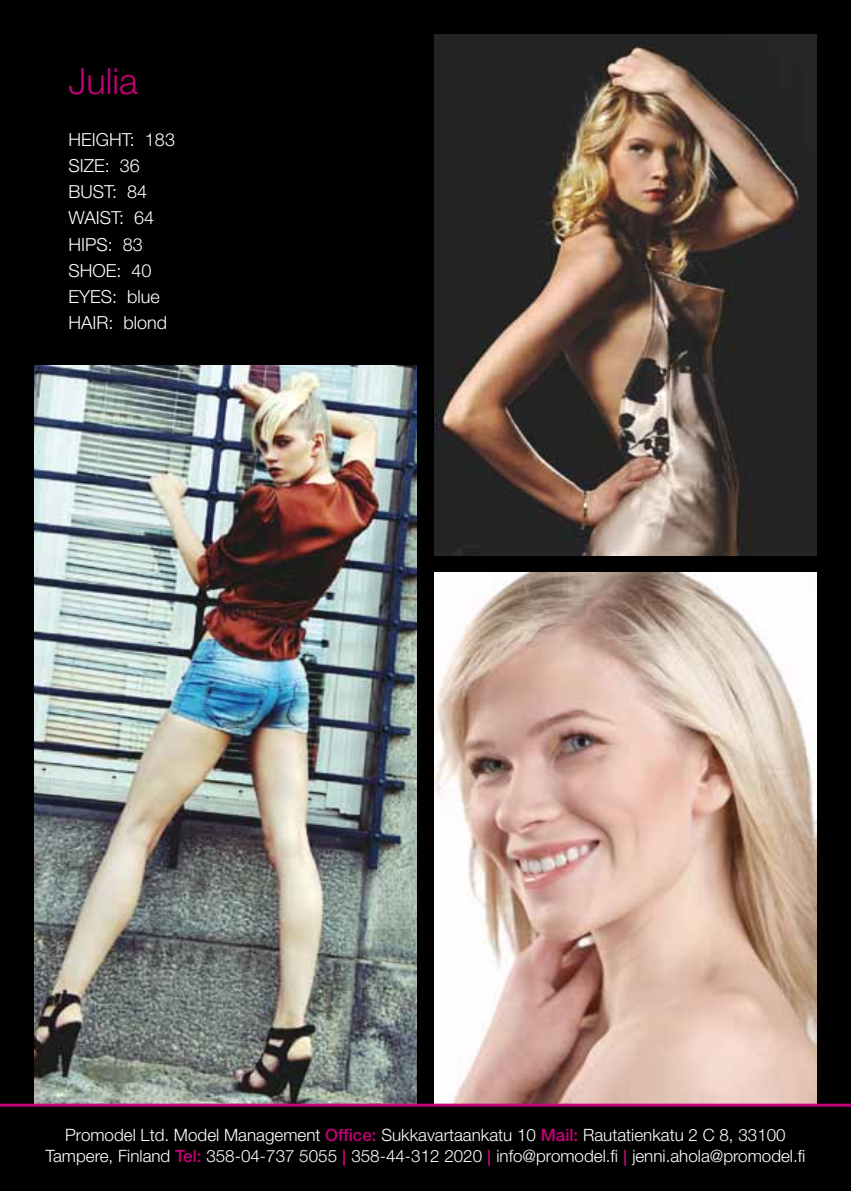
<style>
.page{position:relative;width:851px;height:1191px;background:#fff}
.page>*{position:absolute;margin:0;border:0;box-sizing:border-box;transform-origin:0 0}
.t1{font:300 36px "Helvetica Neue";color:#c50078}
.t2{font:300 18px/26px "Helvetica Neue";color:#fff}
.t3{font:300 17px/21.6px "Helvetica Neue";color:#fff;text-align:center}
.s1{font-weight:500;color:#c50078}
.s2{font-family:"Arial";font-weight:700;color:#c50078}
</style>
<div class="page">
<div style="left:0;top:0;width:850px;height:1191px;background:#000"></div>
<img style="left:434px;top:34px;width:382px;height:522px">
<img style="left:34px;top:366px;width:383px;height:737px">
<img style="left:434px;top:573px;width:382px;height:530px">
<hr style="left:0;top:1103px;width:850px;height:3px;background:#c50078">
<h1 class="t1" style="left:69px;top:60px;width:71px">Julia</h1>
<p class="t2" style="left:69px;top:127px;width:108px">HEIGHT: 183<br>SIZE: 36<br>BUST: 84<br>WAIST: 64<br>HIPS: 83<br>SHOE: 40<br>EYES: blue<br>HAIR: blond</p>
<p class="t3" style="left:46px;top:1123px;width:761px">Promodel Ltd. Model Management <span class="s1">Office:</span> Sukkavartaankatu 10 <span class="s1">Mail:</span> Rautatienkatu 2 C 8, 33100<br>Tampere, Finland <span class="s1">Tel:</span> 358-04-737 5055 <span class="s2">|</span> 358-44-312 2020 <span class="s2">|</span> info@promodel.fi <span class="s2">|</span> jenni.ahola@promodel.fi</p>
</div>
